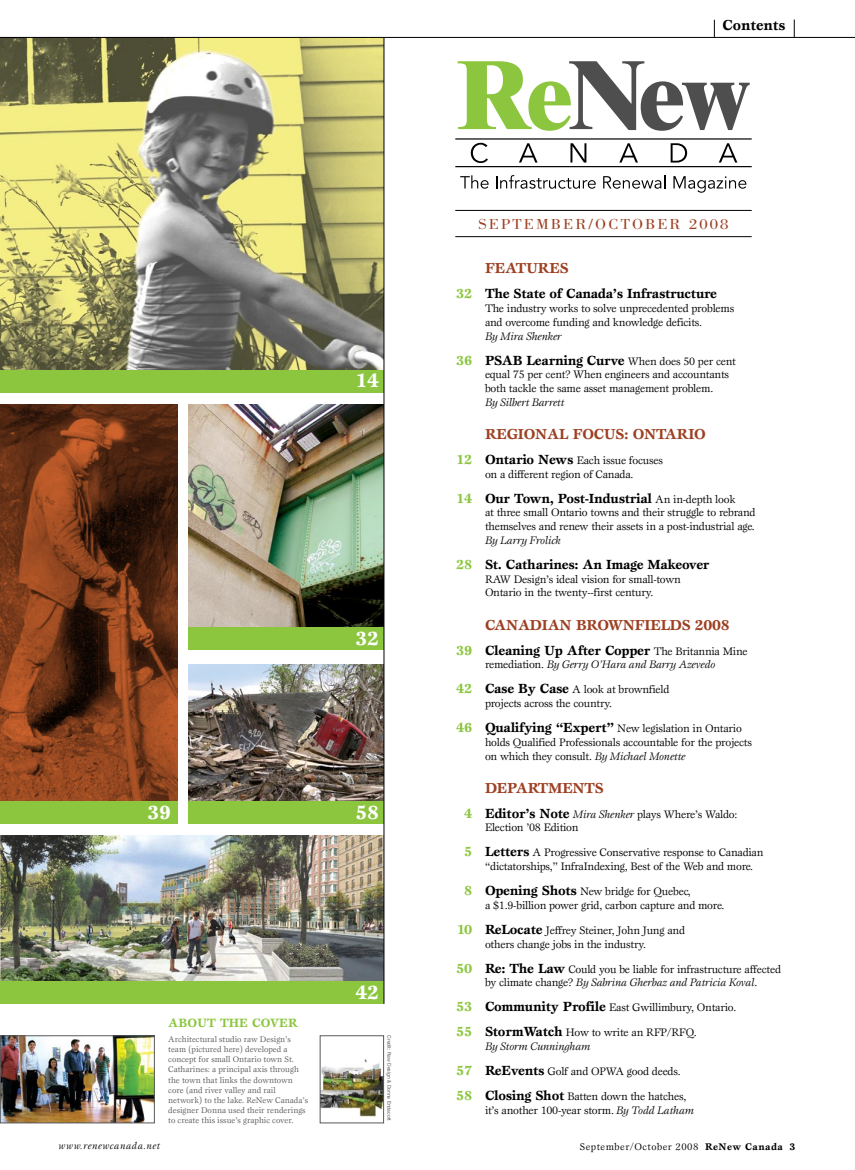
<style>
.page{position:relative;width:855px;height:1170px;background:#fff}
.page>*{position:absolute;margin:0;border:0;box-sizing:border-box;transform-origin:0 0}
.t1{font:700 20px "Esprit";letter-spacing:-.005em;color:#fff}
.t2{font:700 15px "Esprit";letter-spacing:-.02em;color:#9d4022}
.t3{font:15px "Bodoni";letter-spacing:.13em;color:#9d4022;scale:1.1 1}
.t4{font:700 15px "Esprit";letter-spacing:-.005em;color:#000}
.t5{font:700 13.75px "Esprit";letter-spacing:-.02em;color:#000}
.t6{font:700 12.5px "Esprit";color:#8cc63f}
.t7{font:11.25px/13.8px "Esprit";letter-spacing:-.02em;color:#000}
.t8{font:italic 11.25px "Esprit";letter-spacing:-.02em;color:#000}
.t9{font:10px "Esprit";letter-spacing:.05em;color:#000}
.t10{font:italic 10px "Esprit";letter-spacing:.05em;color:#000}
.t11{font:8.5px/10.2px "Esprit";color:#58595b}
.t12{font:5px "Helvetica Neue";color:#58595b}
.s1{color:#8cc63f}
.s2{font-weight:400;font-size:11.25px}
.s3{font-weight:700;font-size:13.75px;color:#8cc63f}
.s4{font-weight:700;font-size:13.75px}
.s5{font-style:normal}
.s6{font-style:italic}
.s7{font-weight:700}
</style>
<div class="page">
<svg style="left:0;top:404px;width:177px;height:397px;background:#713618"></svg>
<img style="left:0;top:835px;width:384px;height:146px">
<img style="left:189px;top:664px;width:195px;height:137px">
<img style="left:0;top:38px;width:384px;height:332px">
<img style="left:189px;top:404px;width:195px;height:224px">
<div style="left:0;top:370px;width:384px;height:23px;background:#8cc63f"></div>
<div style="left:189px;top:628px;width:195px;height:22px;background:#8cc63f"></div>
<div style="left:0;top:801px;width:177px;height:23px;background:#8cc63f"></div>
<div style="left:0;top:981px;width:384px;height:23px;background:#8cc63f"></div>
<div style="left:189px;top:801px;width:195px;height:23px;background:#8cc63f"></div>
<svg style="left:794px;top:20px;width:1px;height:17px"></svg>
<svg style="left:714px;top:20px;width:1px;height:17px"></svg>
<hr style="left:455px;top:166px;width:297px;height:1px;background:#000">
<hr style="left:455px;top:138px;width:297px;height:2px;background:#000">
<svg style="left:471px;top:143px;width:17px;height:20px"></svg>
<svg style="left:519px;top:143px;width:19px;height:20px"></svg>
<svg style="left:570px;top:143px;width:16px;height:20px"></svg>
<svg style="left:619px;top:143px;width:19px;height:20px"></svg>
<svg style="left:671px;top:143px;width:16px;height:20px"></svg>
<svg style="left:719px;top:143px;width:18px;height:20px"></svg>
<svg style="left:460px;top:175px;width:29px;height:14px"></svg>
<svg style="left:496px;top:175px;width:100px;height:14px"></svg>
<svg style="left:603px;top:175px;width:62px;height:14px"></svg>
<svg style="left:673px;top:176px;width:73px;height:17px"></svg>
<svg style="left:458px;top:61px;width:292px;height:70px"></svg>
<hr style="left:455px;top:210px;width:297px;height:1px;background:#000">
<hr style="left:455px;top:236px;width:297px;height:1px;background:#000">
<hr style="left:0;top:37px;width:855px;height:1px;background:#000">
<hr style="left:384px;top:38px;width:1px;height:966px;background:#000">
<img style="left:2px;top:1037px;width:151px;height:84px">
<div style="left:0;top:1035px;width:155px;height:88px;border:1px solid #58595b"></div>
<img style="left:322px;top:1059px;width:60px;height:58px">
<div style="left:320px;top:1035px;width:64px;height:88px;border:1px solid #58595b"></div>
<h2 class="t4" style="left:723px;top:16px;width:64px">Contents</h2>
<h1 class="t1" style="left:355px;top:368px;width:25px">14</h1>
<h1 class="t1" style="left:147px;top:800px;width:25px">39</h1>
<h1 class="t1" style="left:355px;top:625px;width:25px">32</h1>
<h1 class="t1" style="left:355px;top:800px;width:25px">58</h1>
<p class="t6" style="left:168px;top:1015px;width:131px">Abo ut the Cover</p>
<p class="t11" style="left:168px;top:1034px;width:141px">Architectural studio raw Design’s team (pictured here) developed a concept for small Ontario town St.<br>Catharines: a principal axis through the town that links the downtown core (and river valley and rail network) to the lake. ReNew Canada’s designer Donna used their renderings to create this issue’s graphic cover.</p>
<h1 class="t1" style="left:355px;top:979px;width:25px">42</h1>
<p class="t12" style="left:392px;top:1035px;width:87px;rotate:90deg">Credit: Raw Design &amp; Donna Endacott</p>
<h2 class="t3" style="left:479px;top:215px;width:229px">SEPTEMBER/OCTOBER 2008</h2>
<h2 class="t2" style="left:485px;top:259px;width:43px">FEATURE</h2>
<h2 class="t2" style="left:560px;top:259px;width:10px">S</h2>
<p class="t5" style="left:456px;top:285px;width:262px"><span class="s1">32</span> The State of Canada’s Infrastructure</p>
<p class="t7" style="left:485px;top:301px;width:251px">The industry works to solve unprecedented problems and overcome funding and knowledge deficits.</p>
<p class="t8" style="left:485px;top:329px;width:78px">By Mira Shenker</p>
<p class="t5" style="left:456px;top:351px;width:281px"><span class="s1">36</span> PSAB Learning Curve <span class="s2">When does 50 per cent</span></p>
<p class="t7" style="left:485px;top:368px;width:246px">equal 75 per cent? When engineers and accountants both tackle the same asset management problem.</p>
<p class="t8" style="left:485px;top:396px;width:81px">By Silbert Barrett</p>
<h2 class="t2" style="left:485px;top:424px;width:222px">REGIONAL FOCUS: ONTARIO</h2>
<p class="t7" style="left:456px;top:453px;width:208px;text-align:center"><span class="s3">12</span> <span class="s4">Ontario News</span> Each issue focuses on a different region of Canada.</p>
<p class="t5" style="left:456px;top:489px;width:281px"><span class="s1">14</span> Our Town, Post-Industrial <span class="s2">An in-depth look</span></p>
<p class="t7" style="left:485px;top:506px;width:272px">at three small Ontario towns and their struggle to rebrand themselves and renew their assets in a post-industrial age.</p>
<p class="t8" style="left:485px;top:534px;width:78px">By Larry Frolick</p>
<p class="t5" style="left:456px;top:556px;width:255px"><span class="s1">28</span> St. Catharines: An Image Makeover</p>
<p class="t7" style="left:485px;top:572px;width:197px">RAW Design’s ideal vision for small-town<br>Ontario in the twenty--first century.</p>
<h2 class="t2" style="left:485px;top:615px;width:246px">CANADIAN BROWNFIELDS 2008</h2>
<p class="t5" style="left:456px;top:641px;width:293px"><span class="s1">39</span> Cleaning Up After Copper <span class="s2">The Britannia Mine</span></p>
<p class="t8" style="left:485px;top:658px;width:232px"><span class="s5">remediation.</span> By Gerry O’Hara and Barry Azevedo</p>
<p class="t7" style="left:485px;top:683px;width:186px;text-indent:-29px"><span class="s3">42</span> <span class="s4">Case By Case</span> A look at brownfield projects across the country.</p>
<p class="t7" style="left:485px;top:721px;width:268px;text-indent:-29px"><span class="s3">46</span> <span class="s4">Qualifying “Expert”</span> New legislation in Ontario holds Qualified Professionals accountable for the projects on which they consult. <span class="s6">By Michael Monette</span></p>
<h2 class="t2" style="left:485px;top:778px;width:120px">DEPARTMENTS</h2>
<p class="t7" style="left:485px;top:807px;width:254px;text-indent:-21px"><span class="s3">4</span> <span class="s4">E ditor’s Note</span> <span class="s6">Mira Shenker</span> plays Where’s Waldo:<br>Election ’08 Edition</p>
<p class="t7" style="left:485px;top:846px;width:280px;text-indent:-21px"><span class="s3">5</span> <span class="s4">Letters</span> A Progressive Conservative response to Canadian “dictatorships,” InfraIndexing, Best of the Web and more.</p>
<p class="t7" style="left:485px;top:884px;width:241px;text-indent:-21px"><span class="s3">8</span> <span class="s4">Opening Shots</span> New bridge for Quebec,<br>a $1.9-billion power grid, carbon capture and more.</p>
<p class="t7" style="left:485px;top:923px;width:202px;text-indent:-28px"><span class="s3">10</span> <span class="s4">ReLocate</span> Jeffrey Steiner, John Jung and others change jobs in the industry.</p>
<p class="t7" style="left:456px;top:962px;width:326px;text-align:center"><span class="s3">50</span> <span class="s4">Re: The Law</span> Could you be liable for infrastructure affected by climate change? <span class="s6">By Sabrina Gherbaz and Patricia Koval</span>.</p>
<p class="t7" style="left:456px;top:1001px;width:282px"><span class="s3">53</span> <span class="s4">Community Profile</span> East Gwillimbury, Ontario.</p>
<p class="t7" style="left:485px;top:1026px;width:213px;text-indent:-29px"><span class="s3">55</span> <span class="s4">StormWatch</span> How to write an RFP/RFQ.<br><span class="s6">By Storm Cunningham</span></p>
<p class="t7" style="left:456px;top:1064px;width:226px"><span class="s3">57</span> <span class="s4">ReEvents</span> Golf and OPWA good deeds.</p>
<p class="t7" style="left:485px;top:1089px;width:211px;text-indent:-29px"><span class="s3">58</span> <span class="s4">Closing Shot</span> Batten down the hatches, it’s another 100-year storm. <span class="s6">By Todd Latham</span></p>
<p class="t10" style="left:59px;top:1140px;width:103px">www.renewcanada.net</p>
<p class="t9" style="left:580px;top:1141px;width:205px">September/October 2008 <span class="s7">ReNew Canada</span></p>
</div>
